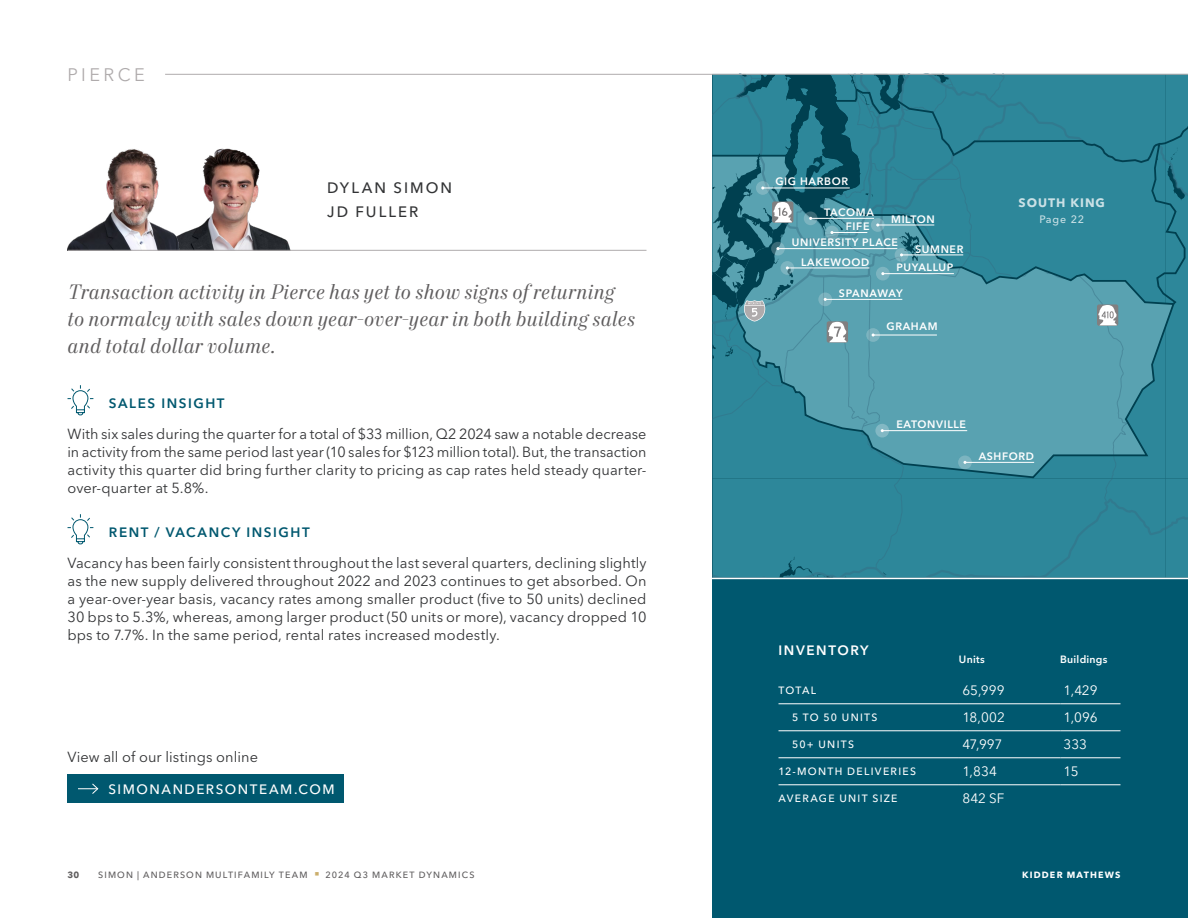
<style>
.page{position:relative;width:1188px;height:918px;background:#fff}
.page>*{position:absolute;margin:0;border:0;box-sizing:border-box;transform-origin:0 0}
.t1{font:italic 21px/27px "Mort Modern 08";letter-spacing:.01em;color:#5f5d5e}
.t2{font:18px "Avenir Next LT Pro";letter-spacing:.19em;color:#afabac}
.t3{font:500 15px/24.9px "Avenir Next LT Pro";letter-spacing:.135em;color:#323335}
.t4{font:14.55px/18px "Avenir Next LT Pro";letter-spacing:.005em;color:#323335;text-align:justify}
.t5{font:13.5px "Avenir Next LT Pro";color:#fff}
.t6{font:600 13.5px "Avenir Next LT Pro";letter-spacing:.115em;color:#00586f}
.t7{font:500 13.5px "Avenir Next LT Pro";letter-spacing:.115em;color:#fff}
.t8{font:600 13.5px "Avenir Next LT Pro";letter-spacing:.115em;color:#fff}
.t9{font:700 12.15px "Avenir Next LT Pro";letter-spacing:.08em;color:#fff}
.t10{font:600 10.65px "Avenir Next LT Pro";letter-spacing:.06em;color:#fff}
.t11{font:500 10.65px "Avenir Next LT Pro";letter-spacing:.08em;color:#fff}
.t12{font:500 10.5px "Avenir Next LT Pro";letter-spacing:.125em;color:#fff}
.t13{font:600 10.5px "Avenir Next LT Pro";letter-spacing:.025em;color:#fff}
.t14{font:500 9px "Avenir Next LT Pro";letter-spacing:.13em;color:#5f5d5e}
.t15{font:700 9px "Avenir Next LT Pro";letter-spacing:.13em;color:#fff}
.t16{font:700 9px "Avenir Next LT Pro";color:#5f5d5e}
</style>
<div class="page">
<img style="left:191px;top:149px;width:107px;height:101px">
<img style="left:68px;top:149px;width:123px;height:101px">
<div style="left:712px;top:578px;width:476px;height:340px;background:#00586f"></div>
<svg style="left:67px;top:385px;width:27px;height:31px"></svg>
<svg style="left:67px;top:514px;width:27px;height:31px"></svg>
<div style="left:68px;top:775px;width:276px;height:28px;background:#00586f"></div>
<svg style="left:78px;top:783px;width:21px;height:11px"></svg>
<hr style="left:68px;top:250px;width:578px;height:1px;background:#afabac">
<hr style="left:778px;top:704px;width:181px;height:1px;background:#fff">
<hr style="left:959px;top:704px;width:101px;height:1px;background:#fff">
<hr style="left:1060px;top:704px;width:60px;height:1px;background:#fff">
<hr style="left:778px;top:731px;width:181px;height:1px;background:#fff">
<hr style="left:959px;top:731px;width:101px;height:1px;background:#fff">
<hr style="left:1060px;top:731px;width:60px;height:1px;background:#fff">
<hr style="left:778px;top:758px;width:181px;height:1px;background:#fff">
<hr style="left:959px;top:758px;width:101px;height:1px;background:#fff">
<hr style="left:1060px;top:758px;width:60px;height:1px;background:#fff">
<hr style="left:778px;top:785px;width:181px;height:1px;background:#fff">
<hr style="left:959px;top:785px;width:101px;height:1px;background:#fff">
<hr style="left:1060px;top:785px;width:60px;height:1px;background:#fff">
<svg style="left:712px;top:75px;width:476px;height:503px;background:#3a8c9d"></svg>
<hr style="left:165px;top:74px;width:1023px;height:1px;background:#afabac">
<hr style="left:712px;top:578px;width:476px;height:1px;background:#fff">
<p class="t2" style="left:68px;top:64px;width:79px">PIERCE</p>
<p class="t3" style="left:327px;top:175px;width:126px">DYLAN SIMON<br>JD FULLER</p>
<h1 class="t1" style="left:68px;top:280px;width:569px">Transaction activity in Pierce has yet to show signs of returning to normalcy with sales down year-over-year in both building sales and total dollar volume.</h1>
<p class="t6" style="left:109px;top:395px;width:117px">SALES INSIGHT</p>
<p class="t4" style="left:68px;top:425px;width:581px">With six sales during the quarter for a total of $33 million, Q2 2024 saw a notable decrease in activity from the same period last year (10 sales for $123 million total). But, the transaction activity this quarter did bring further clarity to pricing as cap rates held steady quarter&shy;over-quarter at 5.8%.</p>
<p class="t6" style="left:109px;top:524px;width:202px">RENT / VACANCY INSIGHT</p>
<p class="t4" style="left:68px;top:554px;width:581px">Vacancy has been fairly consistent throughout the last several quarters, declining slightly as the new supply delivered throughout 2022 and 2023 continues to get absorbed. On a year-over-year basis, vacancy rates among smaller product (five to 50 units) declined 30 bps to 5.3%, whereas, among larger product (50 units or more), vacancy dropped 10 bps to 7.7%. In the same period, rental rates increased modestly.</p>
<p class="t4" style="left:68px;top:748px;width:192px">View all of our listings online</p>
<p class="t7" style="left:108px;top:781px;width:228px">SIMONANDERSONTEAM.COM</p>
<p class="t10" style="left:775px;top:175px;width:74px">GIG HARBOR</p>
<p class="t10" style="left:824px;top:206px;width:51px">TACOMA</p>
<p class="t10" style="left:792px;top:236px;width:108px">UNIVERSITY PLACE</p>
<p class="t10" style="left:891px;top:212px;width:45px">MILTON</p>
<p class="t10" style="left:846px;top:220px;width:25px">FIFE</p>
<p class="t10" style="left:915px;top:242px;width:50px">SUMNER</p>
<p class="t10" style="left:801px;top:255px;width:70px">LAKEWOOD</p>
<p class="t10" style="left:896px;top:261px;width:58px">PUYALLUP</p>
<p class="t10" style="left:839px;top:287px;width:65px">SPANAWAY</p>
<p class="t10" style="left:887px;top:320px;width:52px">GRAHAM</p>
<p class="t9" style="left:1019px;top:196px;width:88px">SOUTH KING</p>
<p class="t11" style="left:1039px;top:213px;width:46px">Page 22</p>
<p class="t10" style="left:896px;top:418px;width:71px">EATONVILLE</p>
<p class="t10" style="left:979px;top:450px;width:57px">ASHFORD</p>
<p class="t8" style="left:778px;top:642px;width:92px">INVENTORY</p>
<p class="t13" style="left:959px;top:653px;width:27px">Units</p>
<p class="t13" style="left:1060px;top:653px;width:49px">Buildings</p>
<p class="t12" style="left:779px;top:684px;width:39px">TOTAL</p>
<p class="t5" style="left:962px;top:682px;width:44px">65,999</p>
<p class="t5" style="left:1064px;top:682px;width:36px">1,429</p>
<p class="t12" style="left:792px;top:711px;width:87px">5 TO 50 UNITS</p>
<p class="t5" style="left:962px;top:709px;width:44px">18,002</p>
<p class="t5" style="left:1064px;top:709px;width:35px">1,096</p>
<p class="t12" style="left:792px;top:738px;width:64px">50+ UNITS</p>
<p class="t5" style="left:962px;top:736px;width:42px">47,997</p>
<p class="t5" style="left:1064px;top:736px;width:25px">333</p>
<p class="t12" style="left:778px;top:765px;width:139px">12-MONTH DELIVERIES</p>
<p class="t5" style="left:962px;top:763px;width:36px">1,834</p>
<p class="t5" style="left:1064px;top:763px;width:16px">15</p>
<p class="t12" style="left:778px;top:792px;width:120px">AVERAGE UNIT SIZE</p>
<p class="t5" style="left:962px;top:790px;width:44px">842 SF</p>
<p class="t16" style="left:68px;top:869px;width:13px">30</p>
<p class="t14" style="left:98px;top:869px;width:378px">SIMON | ANDERSON MULTIFAMILY TEAM <sup>■</sup> 2024 Q3 MARKET DYNAMICS</p>
<p class="t15" style="left:1022px;top:869px;width:100px">KIDDER MATHEWS</p>
</div>
